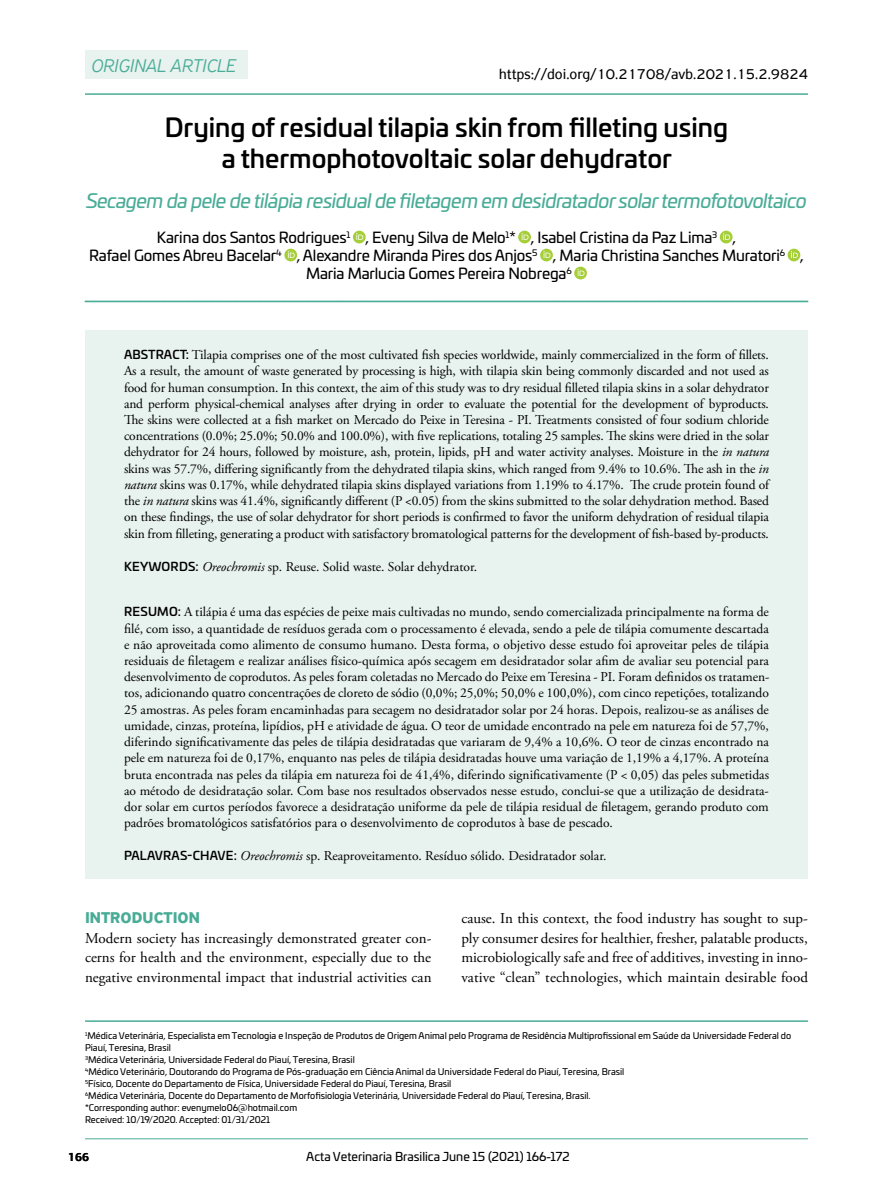
<style>
.page{position:relative;width:893px;height:1191px;background:#fff}
.page>*{position:absolute;margin:0;border:0;box-sizing:border-box;transform-origin:0 0}
.t1{font:500 25.5px/30.6px "Univia Pro";color:#000;text-align:center}
.t2{font:italic 19.5px "Univia Pro";letter-spacing:-.03em;color:#49ac97}
.t3{font:italic 300 19.5px "PF Highway Sans Pro";color:#49ac97}
.t4{font:700 16.5px "PF Highway Sans Pro";color:#49ac97}
.t5{font:15px/19.5px "Adobe Garamond Pro";color:#000;text-align:justify}
.t6{font:15px "Univia Pro";letter-spacing:-.01em;color:#000}
.t7{font:15px "PF Highway Sans Pro";color:#000}
.t8{font:13.5px/16.2px "Adobe Garamond Pro";color:#000;text-align:justify}
.t9{font:12px "Univia Pro";color:#000}
.t10{font:700 12px "PF Agora Sans Pro";color:#000}
.t11{font:9px/12px "Univia Pro";color:#000}
.s1{font-family:"Univia Pro";font-weight:500;font-size:12px}
.s2{font-style:italic}
</style>
<div class="page">
<hr style="left:85px;top:1138px;width:723px;height:1px;background:#49ac97">
<div style="left:85px;top:331px;width:723px;height:548px;background:#e8f2ee"></div>
<hr style="left:85px;top:93px;width:723px;height:2px;background:#49ac97">
<svg style="left:85px;top:300px;width:723px;height:2px"></svg>
<div style="left:353px;top:231px;width:13px;height:12px;background:#a6ce39;border-radius:50%"></div>
<svg style="left:356px;top:233px;width:7px;height:7px"></svg>
<svg style="left:518px;top:231px;width:13px;height:12px"></svg>
<svg style="left:522px;top:233px;width:6px;height:7px"></svg>
<div style="left:720px;top:231px;width:13px;height:12px;background:#a6ce39;border-radius:50%"></div>
<svg style="left:723px;top:233px;width:7px;height:7px"></svg>
<svg style="left:284px;top:249px;width:13px;height:12px"></svg>
<svg style="left:288px;top:251px;width:7px;height:7px"></svg>
<svg style="left:540px;top:249px;width:13px;height:12px"></svg>
<svg style="left:543px;top:251px;width:7px;height:7px"></svg>
<div style="left:788px;top:249px;width:12px;height:12px;background:#a6ce39;border-radius:50%"></div>
<svg style="left:791px;top:251px;width:7px;height:7px"></svg>
<svg style="left:574px;top:267px;width:13px;height:12px"></svg>
<svg style="left:578px;top:269px;width:6px;height:7px"></svg>
<hr style="left:85px;top:1020px;width:723px;height:2px;background:#49ac97">
<div style="left:85px;top:50px;width:162px;height:29px;background:#e8f2ee"></div>
<h2 class="t3" style="left:91px;top:54px;width:146px">ORIGINAL ARTICLE</h2>
<p class="t7" style="left:499px;top:65px;width:310px">https://doi.org/10.21708/avb.2021.15.2.9824</p>
<h1 class="t1" style="left:165px;top:111px;width:565px">Drying of residual tilapia skin from filleting using a thermophotovoltaic solar dehydrator</h1>
<h2 class="t2" style="left:86px;top:187px;width:722px">Secagem da pele de tilápia residual de filetagem em desidratador solar termofotovoltaico</h2>
<p class="t6" style="left:157px;top:226px;width:581px">Karina dos Santos Rodrigues<sup>1</sup> , Eveny Silva de Melo<sup>1</sup>* , Isabel Cristina da Paz Lima<sup>3</sup> ,</p>
<p class="t6" style="left:89px;top:244px;width:716px">Rafael Gomes Abreu Bacelar<sup>4</sup> , Alexandre Miranda Pires dos Anjos<sup>5</sup> , Maria Christina Sanches Muratori<sup>6</sup> ,</p>
<p class="t6" style="left:306px;top:262px;width:267px">Maria Marlucia Gomes Pereira Nobrega<sup>6</sup></p>
<p class="t8" style="left:124px;top:347px;width:646px"><span class="s1">ABSTRACT:</span> Tilapia comprises one of the most cultivated fish species worldwide, mainly commercialized in the form of fillets.<br>As a result, the amount of waste generated by processing is high, with tilapia skin being commonly discarded and not used as food for human consumption. In this context, the aim of this study was to dry residual filleted tilapia skins in a solar dehydrator and perform physical-chemical analyses after drying in order to evaluate the potential for the development of byproducts.<br>The skins were collected at a fish market on Mercado do Peixe in Teresina - PI. Treatments consisted of four sodium chloride concentrations (0.0%; 25.0%; 50.0% and 100.0%), with five replications, totaling 25 samples. The skins were dried in the solar dehydrator for 24 hours, followed by moisture, ash, protein, lipids, pH and water activity analyses. Moisture in the <span class="s2">in natura </span>skins was 57.7%, differing significantly from the dehydrated tilapia skins, which ranged from 9.4% to 10.6%. The ash in the <span class="s2">in natura</span> skins was 0.17%, while dehydrated tilapia skins displayed variations from 1.19% to 4.17%. The crude protein found of the <span class="s2">in natura</span> skins was 41.4%, significantly different (P &lt;0.05) from the skins submitted to the solar dehydration method. Based on these findings, the use of solar dehydrator for short periods is confirmed to favor the uniform dehydration of residual tilapia skin from filleting, generating a product with satisfactory bromatological patterns for the development of fish-based by-products.</p>
<p class="t8" style="left:124px;top:559px;width:355px"><span class="s1">KEYWORDS:</span> <span class="s2">Oreochromis</span> sp. Reuse. Solid waste. Solar dehydrator.</p>
<p class="t8" style="left:124px;top:604px;width:647px"><span class="s1">RESUMO:</span> A tilápia é uma das espécies de peixe mais cultivadas no mundo, sendo comercializada principalmente na forma de filé, com isso, a quantidade de resíduos gerada com o processamento é elevada, sendo a pele de tilápia comumente descartada e não aproveitada como alimento de consumo humano. Desta forma, o objetivo desse estudo foi aproveitar peles de tilápia residuais de filetagem e realizar análises físico-química após secagem em desidratador solar afim de avaliar seu potencial para desenvolvimento de coprodutos. As peles foram coletadas no Mercado do Peixe em Teresina - PI. Foram definidos os tratamen&shy;tos, adicionando quatro concentrações de cloreto de sódio (0,0%; 25,0%; 50,0% e 100,0%), com cinco repetições, totalizando 25 amostras. As peles foram encaminhadas para secagem no desidratador solar por 24 horas. Depois, realizou-se as análises de umidade, cinzas, proteína, lipídios, pH e atividade de água. O teor de umidade encontrado na pele em natureza foi de 57,7%, diferindo significativamente das peles de tilápia desidratadas que variaram de 9,4% a 10,6%. O teor de cinzas encontrado na pele em natureza foi de 0,17%, enquanto nas peles de tilápia desidratadas houve uma variação de 1,19% a 4,17%. A proteína bruta encontrada nas peles da tilápia em natureza foi de 41,4%, diferindo significativamente (P &lt; 0,05) das peles submetidas ao método de desidratação solar. Com base nos resultados observados nesse estudo, conclui-se que a utilização de desidrata&shy;dor solar em curtos períodos favorece a desidratação uniforme da pele de tilápia residual de filetagem, gerando produto com padrões bromatológicos satisfatórios para o desenvolvimento de coprodutos à base de pescado.</p>
<p class="t8" style="left:124px;top:848px;width:484px"><span class="s1">PALAVRAS-CHAVE:</span> <span class="s2">Oreochromis</span> sp. Reaproveitamento. Resíduo sólido. Desidratador solar.</p>
<p class="t4" style="left:85px;top:908px;width:116px">INTRODUCTION</p>
<p class="t5" style="left:85px;top:928px;width:348px">Modern society has increasingly demonstrated greater con&shy;cerns for health and the environment, especially due to the negative environmental impact that industrial activities can</p>
<p class="t5" style="left:461px;top:909px;width:348px">cause. In this context, the food industry has sought to sup&shy;ply consumer desires for healthier, fresher, palatable products, microbiologically safe and free of additives, investing in inno&shy;vative “clean” technologies, which maintain desirable food</p>
<p class="t11" style="left:85px;top:1029px;width:708px"><sup>1</sup>Médica Veterinária, Especialista em Tecnologia e Inspeção de Produtos de Origem Animal pelo Programa de Residência Multiprofissional em Saúde da Universidade Federal do Piauí, Teresina, Brasil<br><sup>3</sup>Médica Veterinária, Universidade Federal do Piauí, Teresina, Brasil<br><sup>4</sup>Médico Veterinário, Doutorando do Programa de Pós-graduação em Ciência Animal da Universidade Federal do Piauí, Teresina, Brasil<br><sup>5</sup>Físico, Docente do Departamento de Física, Universidade Federal do Piauí, Teresina, Brasil<br><sup>6</sup>Médica Veterinária, Docente do Departamento de Morfofisiologia Veterinária, Universidade Federal do Piauí, Teresina, Brasil.<br>*Corresponding author: evenymelo06@hotmail.com<br>Received: 10/19/2020. Accepted: 01/31/2021</p>
<p class="t10" style="left:68px;top:1148px;width:23px">166</p>
<p class="t9" style="left:306px;top:1147px;width:265px">Acta Veterinaria Brasilica June 15 (2021) 166-172</p>
</div>
